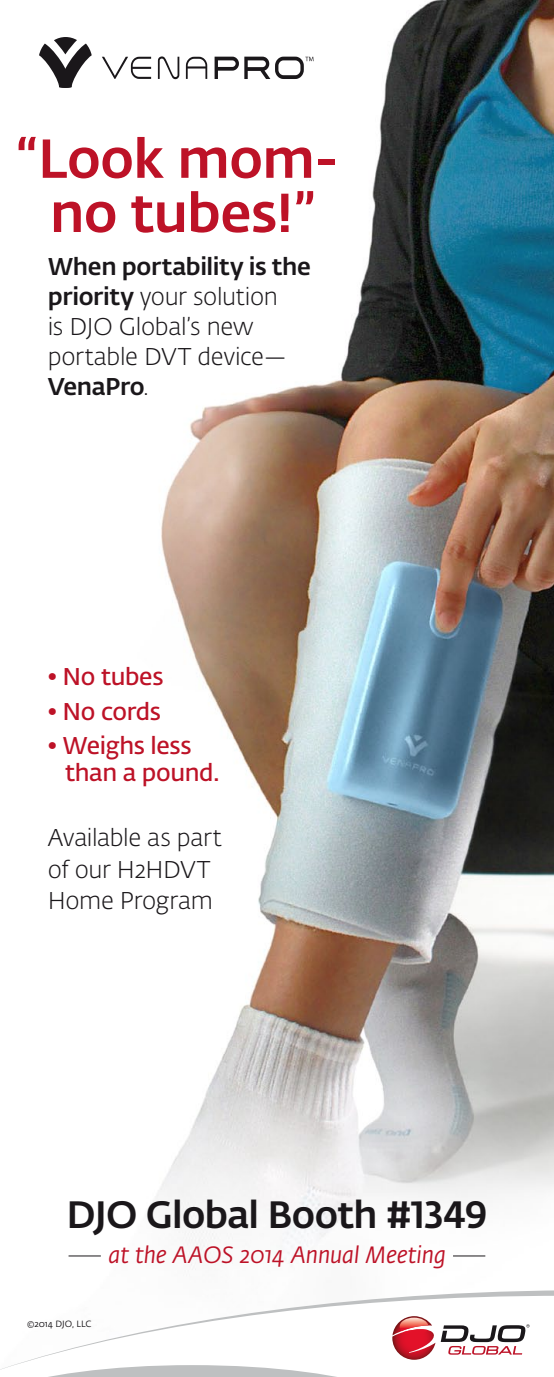
<style>
.page{position:relative;width:554px;height:1377px;background:#fff}
.page>*{position:absolute;margin:0;border:0;box-sizing:border-box;transform-origin:0 0}
.t1{font:500 54.15px/54.2px "Fedra Sans Alt Std";letter-spacing:-.01em;color:#bd1227;text-align:center}
.t2{font:500 37.65px "Fedra Sans Alt Std";letter-spacing:-.02em;color:#1a171a}
.t3{font:300 24px/30px "Fedra Sans Alt Std";letter-spacing:-.015em;color:#1a171a}
.t4{font:600 24px "Fedra Sans Alt Std";letter-spacing:-.015em;color:#bd1227}
.t5{font:500 24px "Fedra Sans Alt Std";letter-spacing:-.02em;color:#1a171a}
.t6{font:italic 23.4px "Fedra Sans Alt Std";letter-spacing:-.005em;color:#bd1227}
.t7{font:9px "Fedra Sans Alt Pro";color:#1a171a}
.s1{font-weight:500}
.s2{font-weight:300}
</style>
<div class="page">
<img style="left:68px;top:0;width:486px;height:1270px">
<svg style="left:102px;top:57px;width:49px;height:22px"></svg>
<svg style="left:158px;top:56px;width:21px;height:23px"></svg>
<svg style="left:186px;top:57px;width:21px;height:22px"></svg>
<svg style="left:214px;top:57px;width:99px;height:22px"></svg>
<svg style="left:39px;top:37px;width:53px;height:51px"></svg>
<hr style="left:453px;top:1256px;width:32px;height:1px;background:#1a171a">
<hr style="left:68px;top:1256px;width:33px;height:1px;background:#1a171a">
<svg style="left:233px;top:1290px;width:321px;height:37px"></svg>
<svg style="left:0;top:1316px;width:529px;height:61px"></svg>
<p class="t1" style="left:16px;top:132px;width:324px">“Look mom&shy;no tubes!”</p>
<p class="t3" style="left:48px;top:252px;width:264px"><span class="s1">When portability is the priority</span> your solution<br>is DJO Global’s new portable DVT device—</p>
<p class="t5" style="left:48px;top:372px;width:102px">VenaPro<span class="s2">.</span></p>
<p class="t4" style="left:48px;top:663px;width:117px">• No tubes</p>
<p class="t4" style="left:48px;top:697px;width:115px">• No cords</p>
<p class="t4" style="left:48px;top:732px;width:145px">• Weighs less</p>
<p class="t4" style="left:65px;top:759px;width:156px">than a pound.</p>
<p class="t3" style="left:48px;top:822px;width:175px;line-height:31.5px">Available as part of our H2HDVT<br>Home Program</p>
<p class="t2" style="left:67px;top:1191px;width:422px">DJO Global Booth #1349</p>
<p class="t6" style="left:108px;top:1241px;width:339px">at the AAOS 2014 Annual Meeting</p>
<p class="t7" style="left:27px;top:1318px;width:66px">©2014 DJO, LLC</p>
</div>
